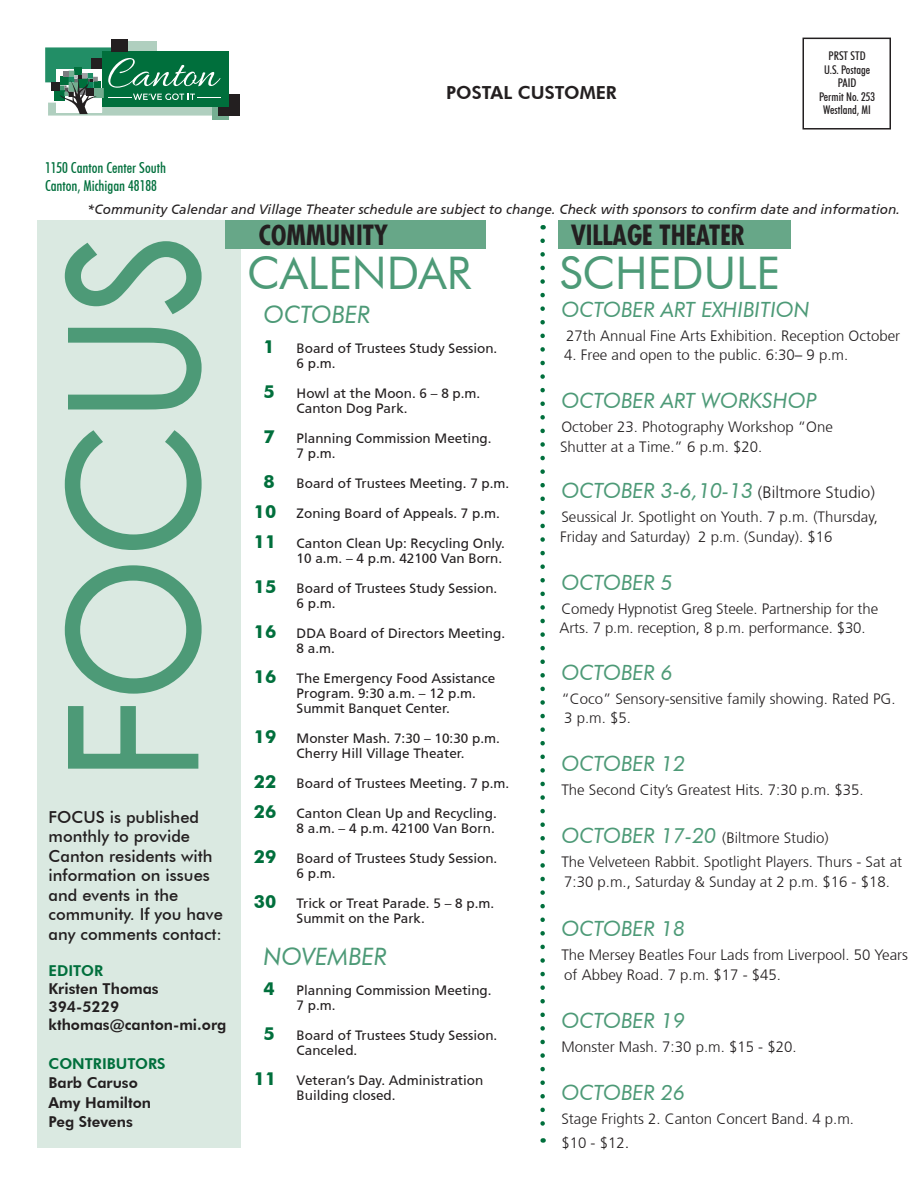
<style>
.page{position:relative;width:918px;height:1188px;background:#fff}
.page>*{position:absolute;margin:0;border:0;box-sizing:border-box;transform-origin:0 0}
.Main_Headline{font:45px "Futura BT";color:#4d9a77}
.Main_Headline-2{font:700 condensed 27px "Futura";color:#231f20}
.Calendar-Body{font:italic 24px "Futura BT";color:#4d9a77}
.Body_Text{font:italic 21px "Futura BT";color:#4d9a77}
.t1{font:800 18px "Futura BT";color:#231f20}
.t2{font:500 16.5px/19.5px "Futura BT";color:#231f20}
.Body_Text-2{font:300 15px/19.5px "Frutiger";color:#231f20}
.t3{font:800 15px "Futura BT";color:#231f20}
.t4{font:500 condensed 15px "Futura BT";color:#006f3c}
.t5{font:800 15px "Futura BT";color:#006f3c}
.Calendar-Body-2{font:13.5px/15px "Frutiger Roman";color:#231f20}
.t6{font:italic 13.5px "Frutiger";color:#231f20}
.t7{font:500 condensed 12px "Futura BT";color:#231f20}
.s1{font-family:"Futura BT";font-weight:700;font-size:18px;color:#006f3c}
.s2{font-family:"Frutiger";font-weight:300;font-style:normal;font-size:16.5px;color:#231f20}
.s3{font-family:"Futura BT";font-weight:400;font-style:italic;font-size:21px;color:#4d9a77}
.s4{font-size:16.5px}
</style>
<div class="page">
<div style="left:802px;top:38px;width:89px;height:92px;border:2px solid #231f20"></div>
<hr style="left:917px;top:36px;width:1px;height:1116px;background:#006f3c">
<div style="left:38px;top:220px;width:204px;height:928px;background:#dae9e1"></div>
<svg style="left:64px;top:241px;width:138px;height:528px"></svg>
<div style="left:226px;top:220px;width:260px;height:28px;background:#67a788"></div>
<svg style="left:540px;top:241px;width:5px;height:902px"></svg>
<div style="left:558px;top:221px;width:233px;height:28px;background:#67a788"></div>
<div style="left:126px;top:41px;width:31px;height:17px;background:#b0cfbf"></div>
<div style="left:212px;top:103px;width:17px;height:17px;background:#75ae92"></div>
<div style="left:218px;top:94px;width:21px;height:22px;background:#231f20"></div>
<div style="left:102px;top:51px;width:127px;height:56px;background:#006f3c"></div>
<div style="left:111px;top:39px;width:17px;height:12px;background:#231f20"></div>
<svg style="left:45px;top:47px;width:176px;height:69px"></svg>
<p class="t4" style="left:45px;top:159px;width:123px">1150 Canton Center South</p>
<p class="t4" style="left:45px;top:177px;width:114px">Canton, Michigan 48188</p>
<p class="t1" style="left:446px;top:82px;width:172px">POSTAL CUSTOMER</p>
<p class="t7" style="left:829px;top:49px;width:39px">PRST STD</p>
<p class="t7" style="left:824px;top:62px;width:48px">U.S. Postage</p>
<p class="t7" style="left:838px;top:76px;width:20px">PAID</p>
<p class="t7" style="left:819px;top:89px;width:57px">Permit No. 253</p>
<p class="t7" style="left:823px;top:103px;width:49px">Westland, MI</p>
<p class="t6" style="left:87px;top:202px;width:814px">*Community Calendar and Village Theater schedule are subject to change. Check with sponsors to confirm date and information.</p>
<p class="t2" style="left:49px;top:807px;width:176px">FOCUS is published monthly to provide<br>Canton residents with information on issues and events in the community. If you have any comments contact:</p>
<p class="t5" style="left:49px;top:961px;width:56px">EDITOR</p>
<p class="t3" style="left:49px;top:979px;width:112px">Kristen Thomas</p>
<p class="t3" style="left:49px;top:997px;width:72px">394-5229</p>
<p class="t3" style="left:49px;top:1015px;width:179px">kthomas@canton-mi.org</p>
<p class="t5" style="left:49px;top:1054px;width:119px">CONTRIBUTORS</p>
<p class="t3" style="left:49px;top:1074px;width:91px">Barb Caruso</p>
<p class="t3" style="left:49px;top:1093px;width:104px">Amy Hamilton</p>
<p class="t3" style="left:49px;top:1113px;width:86px">Peg Stevens</p>
<p class="Main_Headline-2" style="left:259px;top:217px;width:131px">COMMUNITY</p>
<p class="Main_Headline" style="left:247px;top:245px;width:225px">CALENDAR</p>
<p class="Calendar-Body" style="left:264px;top:300px;width:108px">OCTOBER</p>
<p class="Calendar-Body-2" style="left:297px;top:341px;width:202px;text-indent:-33px"><span class="s1">1</span> Board of Trustees Study Session.<br>6 p.m.</p>
<p class="Calendar-Body-2" style="left:297px;top:386px;width:185px;text-indent:-33px"><span class="s1">5</span> Howl at the Moon. 6 – 8 p.m.<br>Canton Dog Park.</p>
<p class="Calendar-Body-2" style="left:297px;top:431px;width:197px;text-indent:-33px"><span class="s1">7</span> Planning Commission Meeting.<br>7 p.m.</p>
<p class="Calendar-Body-2" style="left:264px;top:476px;width:247px"><span class="s1">8</span> Board of Trustees Meeting. 7 p.m.</p>
<p class="Calendar-Body-2" style="left:254px;top:506px;width:248px"><span class="s1">10</span> Zoning Board of Appeals. 7 p.m.</p>
<p class="Calendar-Body-2" style="left:254px;top:536px;width:253px;text-align:right"><span class="s1">11</span> Canton Clean Up: Recycling Only.<br>10 a.m. – 4 p.m. 42100 Van Born.</p>
<p class="Calendar-Body-2" style="left:297px;top:581px;width:202px;text-indent:-43px"><span class="s1">15</span> Board of Trustees Study Session.<br>6 p.m.</p>
<p class="Calendar-Body-2" style="left:297px;top:626px;width:210px;text-indent:-43px"><span class="s1">16</span> DDA Board of Directors Meeting.<br>8 a.m.</p>
<p class="Calendar-Body-2" style="left:297px;top:671px;width:200px;text-indent:-43px"><span class="s1">16</span> The Emergency Food Assistance<br>Program. 9:30 a.m. – 12 p.m.<br>Summit Banquet Center.</p>
<p class="Calendar-Body-2" style="left:254px;top:731px;width:248px;text-align:center"><span class="s1">19</span> Monster Mash. 7:30 – 10:30 p.m.<br>Cherry Hill Village Theater.</p>
<p class="Calendar-Body-2" style="left:254px;top:776px;width:257px"><span class="s1">22</span> Board of Trustees Meeting. 7 p.m.</p>
<p class="Calendar-Body-2" style="left:254px;top:806px;width:245px;text-align:right"><span class="s1">26</span> Canton Clean Up and Recycling.<br>8 a.m. – 4 p.m. 42100 Van Born.</p>
<p class="Calendar-Body-2" style="left:297px;top:851px;width:202px;text-indent:-43px"><span class="s1">29</span> Board of Trustees Study Session.<br>6 p.m.</p>
<p class="Calendar-Body-2" style="left:297px;top:896px;width:199px;text-indent:-43px"><span class="s1">30</span> Trick or Treat Parade. 5 – 8 p.m.<br>Summit on the Park.</p>
<p class="Calendar-Body" style="left:264px;top:942px;width:125px">NOVEMBER</p>
<p class="Calendar-Body-2" style="left:297px;top:983px;width:197px;text-indent:-33px"><span class="s1">4</span> Planning Commission Meeting.<br>7 p.m.</p>
<p class="Calendar-Body-2" style="left:297px;top:1028px;width:202px;text-indent:-33px"><span class="s1">5</span> Board of Trustees Study Session.<br>Canceled.</p>
<p class="Calendar-Body-2" style="left:297px;top:1073px;width:188px;text-indent:-43px"><span class="s1">11</span> Veteran’s Day. Administration<br>Building closed.</p>
<p class="Main_Headline-2" style="left:571px;top:217px;width:176px">VILLAGE THEATER</p>
<p class="Main_Headline" style="left:559px;top:245px;width:222px">SCHEDULE</p>
<p class="Body_Text" style="left:561px;top:297px;width:250px">OCTOBER ART EXHIBITION</p>
<p class="Body_Text-2" style="left:566px;top:326px;width:336px">27th Annual Fine Arts Exhibition. Reception October</p>
<p class="Body_Text-2" style="left:564px;top:345px;width:286px">4. Free and open to the public. 6:30– 9 p.m.</p>
<p class="Body_Text" style="left:561px;top:388px;width:257px">OCTOBER ART WORKSHOP</p>
<p class="Body_Text-2" style="left:560px;top:417px;width:274px">October 23. Photography Workshop “One<br>Shutter at a Time.” 6 p.m. $20.</p>
<p class="Body_Text" style="left:561px;top:478px;width:315px">OCTOBER 3-6,10-13 <span class="s2">(Biltmore Studio)</span></p>
<p class="Body_Text-2" style="left:560px;top:507px;width:319px">Seussical Jr. Spotlight on Youth. 7 p.m. (Thursday,<br>Friday and Saturday) 2 p.m. (Sunday). $16</p>
<p class="Body_Text" style="left:561px;top:570px;width:113px">OCTOBER 5</p>
<p class="Body_Text-2" style="left:560px;top:599px;width:320px">Comedy Hypnotist Greg Steele. Partnership for the<br>Arts. 7 p.m. reception, 8 p.m. performance. $30.</p>
<p class="Body_Text" style="left:561px;top:660px;width:113px">OCTOBER 6</p>
<p class="Body_Text-2" style="left:561px;top:689px;width:336px">“Coco” Sensory-sensitive family showing. Rated PG.<br>3 p.m. $5.</p>
<p class="Body_Text" style="left:561px;top:751px;width:125px">OCTOBER 12</p>
<p class="Body_Text-2" style="left:561px;top:780px;width:304px">The Second City’s Greatest Hits. 7:30 p.m. $35.</p>
<p class="Body_Text-2" style="left:561px;top:828px;width:269px"><span class="s3">OCTOBER 17-20</span> (Biltmore Studio)</p>
<p class="Body_Text-2" style="left:561px;top:852px;width:342px">The Velveteen Rabbit. Spotlight Players. Thurs - Sat at<br>7:30 p.m., Saturday &amp; Sunday at 2 p.m. $16 - $18.</p>
<p class="Body_Text" style="left:561px;top:916px;width:125px">OCTOBER 18</p>
<p class="Body_Text-2" style="left:561px;top:945px;width:348px">The Mersey Beatles Four Lads from Liverpool. 50 Years of Abbey Road. 7 p.m. $17 - $45.</p>
<p class="Body_Text" style="left:561px;top:1008px;width:125px">OCTOBER 19</p>
<p class="Body_Text-2" style="left:561px;top:1037px;width:237px">Monster Mash. 7:30 p.m. $15 - $20.</p>
<p class="Body_Text" style="left:561px;top:1080px;width:125px">OCTOBER 26</p>
<p class="Body_Text-2" style="left:561px;top:1109px;width:294px">Stage Frights 2. Canton Concert Band. 4 p.m.</p>
<p class="Body_Text-2" style="left:561px;top:1133px;width:69px">$10 - $12<span class="s4">.</span></p>
</div>
